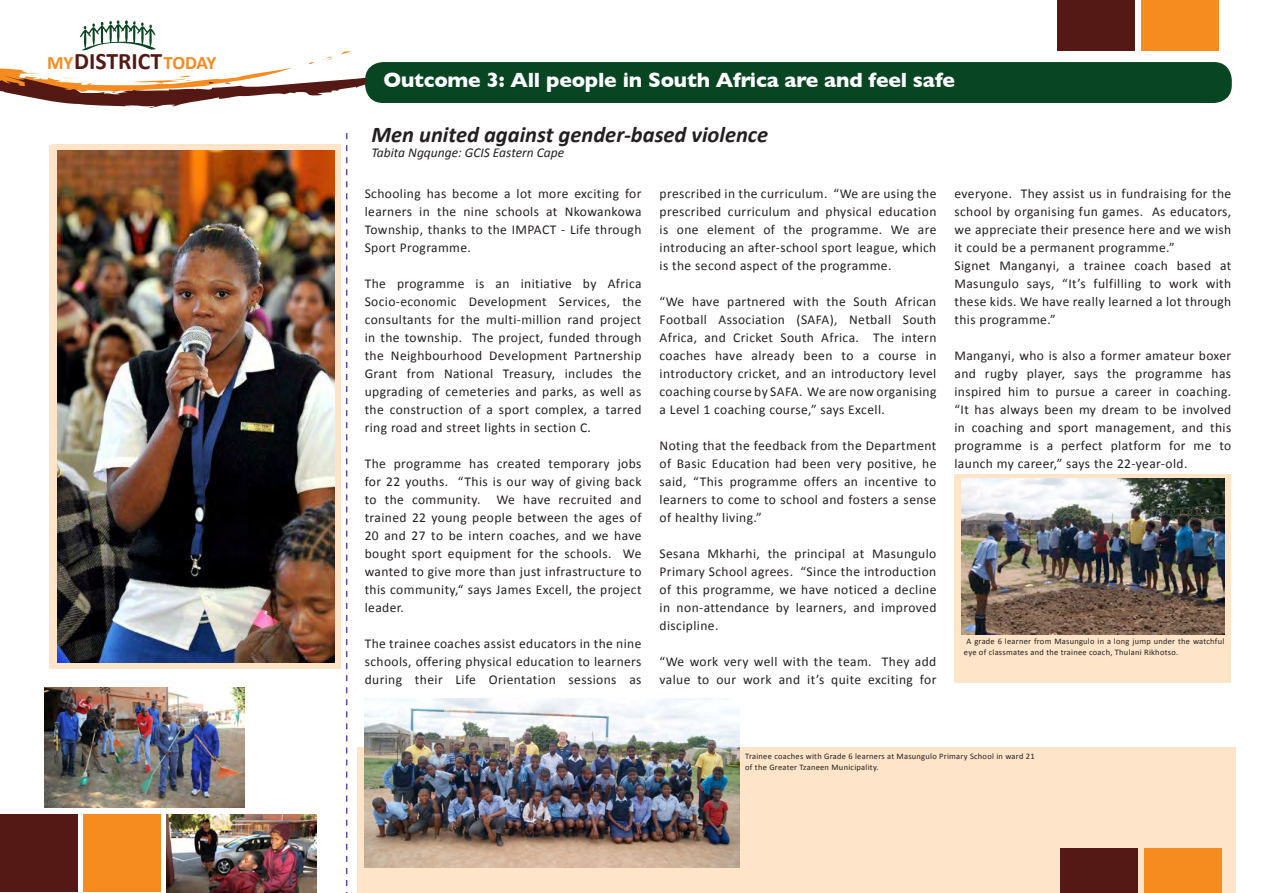
<style>
.page{position:relative;width:1263px;height:893px;background:#fff}
.page>*{position:absolute;margin:0;border:0;box-sizing:border-box;transform-origin:0 0}
.t1{font:700 23.7px "Calibri";color:#551915}
.t2{font:italic 700 22.5px "Calibri";color:#231f20}
.t3{font:700 21px "Gill Sans";letter-spacing:-.01em;color:#fff}
.t4{font:700 18.9px "Calibri";letter-spacing:-.025em;color:#f68b1f}
.t5{font:13.5px/18px "Calibri";letter-spacing:.03em;color:#231f20;text-align:justify}
.t6{font:italic 13.5px "Calibri";color:#231f20}
.t7{font:8.4px/10.5px "Calibri";letter-spacing:.03em;color:#231f20}
</style>
<div class="page">
<div style="left:954px;top:474px;width:277px;height:208px;background:#fee4c9"></div>
<div style="left:357px;top:747px;width:879px;height:146px;background:#fee4c9"></div>
<div style="left:51px;top:144px;width:290px;height:525px;background:#fee4c9"></div>
<div style="left:49px;top:145px;width:174px;height:523px;background:#fee4c9"></div>
<div style="left:1061px;top:848px;width:77px;height:45px;background:#551915"></div>
<div style="left:1144px;top:848px;width:77px;height:45px;background:#f68b1f"></div>
<svg style="left:0;top:20px;width:379px;height:88px"></svg>
<div style="left:1058px;top:0;width:77px;height:51px;background:#551915"></div>
<div style="left:1141px;top:0;width:77px;height:51px;background:#f68b1f"></div>
<div style="left:365px;top:62px;width:867px;height:41px;background:#084522;border-radius:18px"></div>
<div style="left:1px;top:814px;width:77px;height:77px;background:#551915"></div>
<div style="left:84px;top:814px;width:77px;height:77px;background:#f68b1f"></div>
<img style="left:45px;top:687px;width:199px;height:120px">
<img style="left:167px;top:814px;width:149px;height:79px">
<img style="left:58px;top:150px;width:276px;height:512px">
<svg style="left:346px;top:133px;width:1px;height:760px"></svg>
<img style="left:962px;top:478px;width:262px;height:157px">
<img style="left:365px;top:698px;width:375px;height:170px">
<p class="t4" style="left:47px;top:50px;width:28px">MY</p>
<p class="t1" style="left:74px;top:46px;width:90px">DISTRICT</p>
<p class="t4" style="left:163px;top:50px;width:54px">TODAY</p>
<p class="t3" style="left:383px;top:67px;width:573px">Outcome 3: All people in South Africa are and feel safe</p>
<p class="t2" style="left:372px;top:120px;width:398px">Men united against gender-based violence</p>
<p class="t6" style="left:372px;top:143px;width:194px">Tabita Ngqunge: GCIS Eastern Cape</p>
<p class="t5" style="left:365px;top:185px;width:278px">Schooling has become a lot more exciting for learners in the nine schools at Nkowankowa Township, thanks to the IMPACT - Life through Sport Programme.</p>
<p class="t5" style="left:365px;top:275px;width:278px">The programme is an initiative by Africa Socio-economic Development Services, the consultants for the multi-million rand project in the township. The project, funded through the Neighbourhood Development Partnership Grant from National Treasury, includes the upgrading of cemeteries and parks, as well as the construction of a sport complex, a tarred ring road and street lights in section C.</p>
<p class="t5" style="left:365px;top:455px;width:278px">The programme has created temporary jobs for 22 youths. “This is our way of giving back to the community. We have recruited and trained 22 young people between the ages of 20 and 27 to be intern coaches, and we have bought sport equipment for the schools. We wanted to give more than just infrastructure to this community,“ says James Excell, the project leader.</p>
<p class="t5" style="left:365px;top:634px;width:278px">The trainee coaches assist educators in the nine schools, offering physical education to learners during their Life Orientation sessions as</p>
<p class="t5" style="left:660px;top:184px;width:278px">prescribed in the curriculum. “We are using the prescribed curriculum and physical education is one element of the programme. We are introducing an after-school sport league, which is the second aspect of the programme.</p>
<p class="t5" style="left:660px;top:292px;width:278px">“We have partnered with the South African Football Association (SAFA), Netball South Africa, and Cricket South Africa. The intern coaches have already been to a course in introductory cricket, and an introductory level coaching course by SAFA. We are now organising a Level 1 coaching course,” says Excell.</p>
<p class="t5" style="left:660px;top:436px;width:278px">Noting that the feedback from the Department of Basic Education had been very positive, he said, “This programme offers an incentive to learners to come to school and fosters a sense of healthy living.”</p>
<p class="t5" style="left:660px;top:544px;width:278px">Sesana Mkharhi, the principal at Masungulo Primary School agrees. “Since the introduction of this programme, we have noticed a decline in non-attendance by learners, and improved discipline.</p>
<p class="t5" style="left:660px;top:652px;width:278px">“We work very well with the team. They add value to our work and it’s quite exciting for</p>
<p class="t5" style="left:954px;top:184px;width:278px">everyone. They assist us in fundraising for the school by organising fun games. As educators, we appreciate their presence here and we wish it could be a permanent programme.”</p>
<p class="t5" style="left:954px;top:256px;width:278px">Signet Manganyi, a trainee coach based at Masungulo says, “It’s fulfilling to work with these kids. We have really learned a lot through this programme.”</p>
<p class="t5" style="left:954px;top:346px;width:278px">Manganyi, who is also a former amateur boxer and rugby player, says the programme has inspired him to pursue a career in coaching. “It has always been my dream to be involved in coaching and sport management, and this programme is a perfect platform for me to launch my career,” says the 22-year-old.</p>
<p class="t7" style="left:964px;top:636px;width:262px;text-indent:3px">A grade 6 learner from Masungulo in a long jump under the watchful eye of classmates and the trainee coach, Thulani Rikhotso.</p>
<p class="t7" style="left:745px;top:751px;width:291px">Trainee coaches with Grade 6 learners at Masungulo Primary School in ward 21 of the Greater Tzaneen Municipality.</p>
</div>
